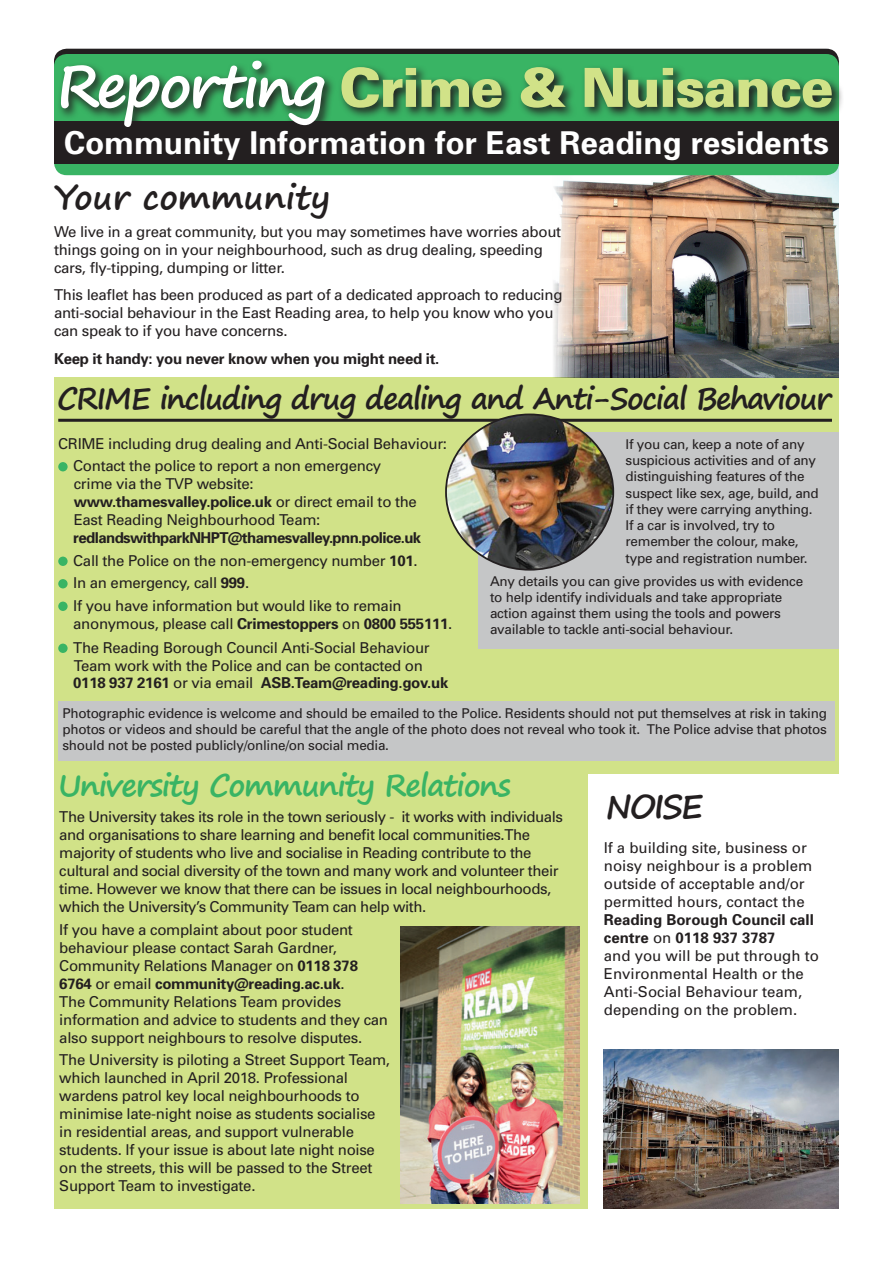
<style>
.page{position:relative;width:893px;height:1263px;background:#fff}
.page>*{position:absolute;margin:0;border:0;box-sizing:border-box;transform-origin:0 0}
.t1{font:900 54px "Univers";letter-spacing:-.03em;color:#d1e288}
.t2{font:700 33px "Segoe Print";color:#231f20}
.t3{font:700 31.5px "Univers";color:#fff}
.t4{font:700 30px "Segoe Print";letter-spacing:-.04em;color:#39b464}
.t5{font:700 29.7px "Segoe Print";letter-spacing:-.05em;color:#231f20}
.t6{font:15px/18px "Univers";letter-spacing:-.02em;color:#231f20}
.t7{font:15px/18px "Univers";color:#231f20}
.t8{font:700 15px "Univers";letter-spacing:-.02em;color:#231f20}
.t9{font:13.5px/16.2px "Univers";letter-spacing:-.02em;color:#231f20}
.s1{font-family:"Segoe Print";font-weight:700;font-size:58.5px;color:#fff}
.s2{font-weight:700}
.s3{font-weight:400}
</style>
<div class="page">
<div style="left:54px;top:378px;width:785px;height:831px;background:#d1e288"></div>
<div style="left:589px;top:774px;width:267px;height:451px;background:#fff"></div>
<img style="left:551px;top:166px;width:288px;height:212px">
<div style="left:54px;top:49px;width:785px;height:121px;background:#231f20;border-radius:13px"></div>
<div style="left:478px;top:432px;width:361px;height:217px;background:#c5c6c7"></div>
<div style="left:54px;top:54px;width:785px;height:121px;background:#39b464;border-radius:13px"></div>
<div style="left:54px;top:122px;width:785px;height:42px;background:#231f20"></div>
<svg style="left:57px;top:58px;width:785px;height:64px"></svg>
<div style="left:58px;top:462px;width:10px;height:9px;background:#39b464;border-radius:50%"></div>
<div style="left:58px;top:557px;width:10px;height:9px;background:#39b464;border-radius:50%"></div>
<div style="left:58px;top:579px;width:10px;height:9px;background:#39b464;border-radius:50%"></div>
<div style="left:58px;top:602px;width:10px;height:9px;background:#39b464;border-radius:50%"></div>
<div style="left:58px;top:644px;width:10px;height:9px;background:#39b464;border-radius:50%"></div>
<hr style="left:58px;top:419px;width:774px;height:3px;background:#231f20">
<div style="left:58px;top:701px;width:776px;height:60px;background:#c5c6c7"></div>
<img style="left:446px;top:414px;width:167px;height:154px">
<img style="left:401px;top:926px;width:178px;height:278px">
<img style="left:604px;top:1049px;width:234px;height:160px">
<h1 class="t1" style="left:57px;top:54px;width:778px"><span class="s1">Reporting</span> Crime &amp; Nuisance</h1>
<h3 class="t3" style="left:64px;top:123px;width:766px">Community Information for East Reading residents</h3>
<h2 class="t2" style="left:54px;top:167px;width:278px">Your community</h2>
<p class="t6" style="left:54px;top:223px;width:509px">We live in a great community, but you may sometimes have worries about things going on in your neighbourhood, such as drug dealing, speeding cars, fly-tipping, dumping or litter.</p>
<p class="t6" style="left:54px;top:286px;width:510px">This leaflet has been produced as part of a dedicated approach to reducing anti-social behaviour in the East Reading area, to help you know who you can speak to if you have concerns.</p>
<p class="t8" style="left:54px;top:349px;width:387px">Keep it handy: you never know when you might need it.</p>
<h3 class="t5" style="left:57px;top:371px;width:776px">CRIME including drug dealing and Anti-Social Behaviour</h3>
<p class="t6" style="left:73px;top:432px;width:375px;line-height:22.5px;text-indent:-15px">CRIME including drug dealing and Anti-Social Behaviour:<br>Contact the police to report a non emergency</p>
<p class="t6" style="left:74px;top:475px;width:345px">crime via the TVP website: <span class="s2">www.thamesvalley.police.uk</span> or direct email to the<br>East Reading Neighbourhood Team:</p>
<p class="t6" style="left:73px;top:527px;width:349px;line-height:22.5px"><span class="s2">redlandswithparkNHPT@thamesvalley.pnn.police.uk </span>Call the Police on the non-emergency number <span class="s2">101</span>.<br>In an emergency, call <span class="s2">999</span>.<br>If you have information but would like to remain</p>
<p class="t6" style="left:73px;top:612px;width:381px;line-height:24px">anonymous, please call <span class="s2">Crimestoppers</span> on <span class="s2">0800 555111</span>.<br>The Reading Borough Council Anti-Social Behaviour</p>
<p class="t6" style="left:74px;top:657px;width:351px">Team work with the Police and can be contacted on</p>
<p class="t8" style="left:73px;top:674px;width:377px">0118 937 2161 <span class="s3">or via email</span> ASB.Team@reading.gov.uk</p>
<p class="t9" style="left:626px;top:436px;width:195px">If you can, keep a note of any suspicious activities and of any distinguishing features of the suspect like sex, age, build, and if they were carrying anything.<br>If a car is involved, try to remember the colour, make, type and registration number.</p>
<p class="t9" style="left:490px;top:573px;width:315px">Any details you can give provides us with evidence to help identify individuals and take appropriate action against them using the tools and powers available to tackle anti-social behaviour.</p>
<p class="t9" style="left:63px;top:705px;width:766px;text-align:justify">Photographic evidence is welcome and should be emailed to the Police. Residents should not put themselves at risk in taking photos or videos and should be careful that the angle of the photo does not reveal who took it. The Police advise that photos should not be posted publicly/online/on social media.</p>
<h3 class="t4" style="left:58px;top:758px;width:454px">University Community Relations</h3>
<p class="t6" style="left:59px;top:808px;width:505px">The University takes its role in the town seriously - it works with individuals and organisations to share learning and benefit local communities.The majority of students who live and socialise in Reading contribute to the cultural and social diversity of the town and many work and volunteer their time. However we know that there can be issues in local neighbourhoods, which the University’s Community Team can help with.</p>
<p class="t6" style="left:59px;top:921px;width:330px">If you have a complaint about poor student behaviour please contact Sarah Gardner, Community Relations Manager on <span class="s2">0118 378<br>6764</span> or email <span class="s2">community@reading.ac.uk</span>.<br>The Community Relations Team provides information and advice to students and they can also support neighbours to resolve disputes.</p>
<p class="t6" style="left:59px;top:1051px;width:332px">The University is piloting a Street Support Team, which launched in April 2018. Professional wardens patrol key local neighbourhoods to minimise late-night noise as students socialise in residential areas, and support vulnerable students. If your issue is about late night noise on the streets, this will be passed to the Street Support Team to investigate.</p>
<h2 class="t2" style="left:605px;top:776px;width:99px">NOISE</h2>
<p class="t7" style="left:604px;top:839px;width:210px">If a building site, business or noisy neighbour is a problem outside of acceptable and/or permitted hours, contact the</p>
<p class="t7" style="left:604px;top:911px;width:217px"><span class="s2">Reading Borough Council call centre</span> on <span class="s2">0118 937 3787<br></span>and you will be put through to<br>Environmental Health or the<br>Anti-Social Behaviour team, depending on the problem.</p>
</div>
